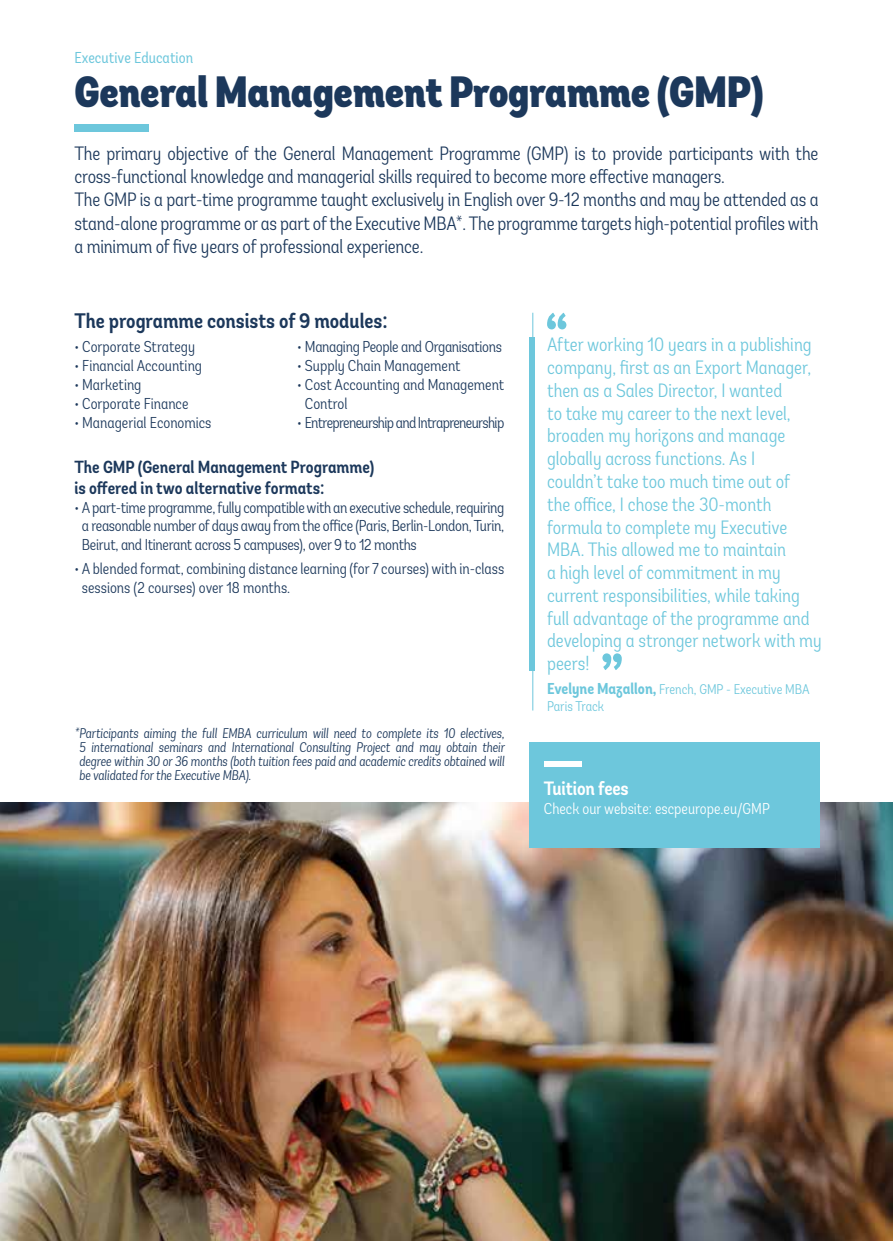
<style>
.page{position:relative;width:893px;height:1241px;background:#fff}
.page>*{position:absolute;margin:0;border:0;box-sizing:border-box;transform-origin:0 0}
.t1{font:900 condensed 43.75px "Andes";letter-spacing:-.01em;color:#1c385b}
.t2{font:600 condensed 21px "Andes";color:#1c385b}
.t3{font:300 condensed 19.25px/22.8px "Andes";color:#6dc7dc}
.t4{font:300 condensed 19.25px/23.1px "Andes";letter-spacing:-.01em;color:#1c385b}
.t5{font:600 condensed 19.25px "Andes";letter-spacing:-.01em;color:#fff}
.t6{font:600 condensed 17.5px/21px "Andes";color:#1c385b}
.t7{font:300 condensed 15.75px/18.9px "Andes";color:#1c385b}
.t8{font:300 condensed 15.75px "Andes";letter-spacing:-.04em;color:#1c385b}
.t9{font:300 condensed 15.75px "Andes";color:#fff}
.t10{font:300 condensed 15.75px "Andes";letter-spacing:-.02em;color:#1c385b}
.t11{font:condensed 15.75px "Andes";color:#6dc7dc}
.t12{font:italic 300 condensed 14px/14px "Andes";color:#1c385b;text-align:justify}
.t13{font:300 condensed 14px/16.8px "Andes";color:#6dc7dc}
.s1{font-weight:700;font-size:15.75px}
</style>
<div class="page">
<div style="left:74px;top:125px;width:75px;height:7px;background:#6dc7dc"></div>
<img style="left:0;top:802px;width:893px;height:438px">
<div style="left:529px;top:742px;width:290px;height:105px;background:#6dc7dc"></div>
<div style="left:544px;top:761px;width:38px;height:5px;background:#fff"></div>
<svg style="left:547px;top:313px;width:19px;height:16px"></svg>
<svg style="left:602px;top:653px;width:20px;height:17px"></svg>
<hr style="left:532px;top:313px;width:1px;height:397px;background:#6dc7dc">
<div style="left:529px;top:337px;width:5px;height:333px;background:#6dc7dc"></div>
<p class="t11" style="left:74px;top:48px;width:120px">Executive Education</p>
<h1 class="t1" style="left:74px;top:63px;width:691px">General Management Programme (GMP)</h1>
<p class="t4" style="left:74px;top:142px;width:746px">The primary objective of the General Management Programme (GMP) is to provide participants with the cross-functional knowledge and managerial skills required to become more effective managers.<br>The GMP is a part-time programme taught exclusively in English over 9-12 months and may be attended as a stand-alone programme or as part of the Executive MBA*. The programme targets high-potential profiles with a minimum of five years of professional experience.</p>
<h2 class="t2" style="left:74px;top:308px;width:315px">The programme consists of 9 modules:</h2>
<p class="t7" style="left:74px;top:337px;width:122px">• Corporate Strategy</p>
<p class="t7" style="left:74px;top:356px;width:129px">• Financial Accounting</p>
<p class="t7" style="left:74px;top:375px;width:69px">• Marketing</p>
<p class="t7" style="left:74px;top:394px;width:116px">• Corporate Finance</p>
<p class="t7" style="left:74px;top:413px;width:139px">• Managerial Economics</p>
<p class="t10" style="left:297px;top:337px;width:206px">• Managing People and Organisations</p>
<p class="t7" style="left:297px;top:356px;width:165px">• Supply Chain Management</p>
<p class="t7" style="left:305px;top:375px;width:201px;text-indent:-8px">• Cost Accounting and Management<br>Control</p>
<p class="t8" style="left:297px;top:413px;width:209px">• Entrepreneurship and Intrapreneurship</p>
<p class="t6" style="left:74px;top:456px;width:301px">The GMP (General Management Programme) is offered in two alternative formats:</p>
<p class="t7" style="left:82px;top:497px;width:424px;text-align:justify;text-indent:-8px">• A part-time programme, fully compatible with an executive schedule, requiring a reasonable number of days away from the office (Paris, Berlin-London, Turin, Beirut, and Itinerant across 5 campuses), over 9 to 12 months</p>
<p class="t7" style="left:82px;top:559px;width:424px;text-indent:-8px">• A blended format, combining distance learning (for 7 courses) with in-class sessions (2 courses) over 18 months.</p>
<p class="t12" style="left:79px;top:725px;width:427px;text-indent:-5px">*Participants aiming the full EMBA curriculum will need to complete its 10 electives, 5 international seminars and International Consulting Project and may obtain their degree within 30 or 36 months (both tuition fees paid and academic credits obtained will be validated for the Executive MBA).</p>
<p class="t3" style="left:547px;top:333px;width:276px">After working 10 years in a publishing company, first as an Export Manager, then as a Sales Director, I wanted<br>to take my career to the next level, broaden my horizons and manage globally across functions. As I<br>couldn’t take too much time out of<br>the office, I chose the 30-month formula to complete my Executive<br>MBA. This allowed me to maintain<br>a high level of commitment in my current responsibilities, while taking full advantage of the programme and developing a stronger network with my peers!</p>
<p class="t13" style="left:547px;top:680px;width:264px"><span class="s1">Evelyne Mazallon,</span> French, GMP - Executive MBA<br>Paris Track</p>
<p class="t5" style="left:544px;top:776px;width:86px">Tuition fees</p>
<p class="t9" style="left:544px;top:798px;width:227px">Check our website: escpeurope.eu/GMP</p>
</div>
